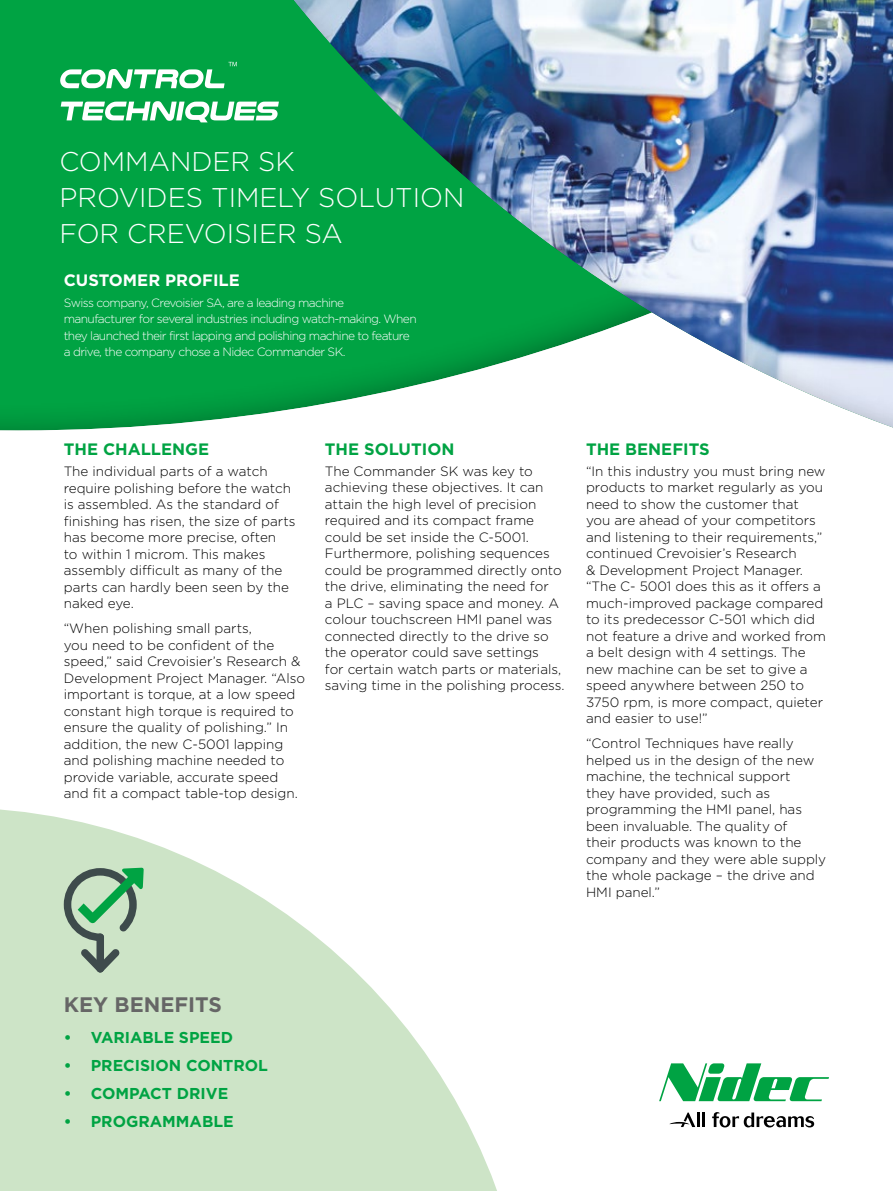
<style>
.page{position:relative;width:893px;height:1191px;background:#fff}
.page>*{position:absolute;margin:0;border:0;box-sizing:border-box;transform-origin:0 0}
.t1{font:300 27px/36px "Gotham";color:#fff}
.t2{font:700 21px "Gotham";color:#666}
.t3{font:700 16.5px "Gotham";color:#00a343}
.t4{font:700 16.5px "Gotham";color:#fff}
.t5{font:700 15.75px "Gotham";color:#00a343}
.t6{font:300 13.5px/16.5px "Gotham";color:#000}
.t7{font:300 12px/16.5px "Gotham";letter-spacing:-.05em;color:#fff}
</style>
<div class="page">
<svg style="left:0;top:809px;width:497px;height:382px;fill:#cde4c7"></svg>
<svg style="left:659px;top:1063px;width:170px;height:38px"></svg>
<svg style="left:712px;top:1112px;width:102px;height:15px"></svg>
<hr style="left:697px;top:1112px;width:3px;height:15px;background:#000">
<hr style="left:702px;top:1112px;width:3px;height:15px;background:#000">
<svg style="left:669px;top:1112px;width:26px;height:15px"></svg>
<div style="left:0;top:0;width:893px;height:431px;background:#00a343"></div>
<div style="left:204px;top:0;width:689px;height:496px;background:#000;opacity:.84"></div>
<svg style="left:61px;top:101px;width:218px;height:21px"></svg>
<svg style="left:60px;top:62px;width:177px;height:27px"></svg>
<div style="left:96px;top:933px;width:8px;height:39px;background:#3e4b4c;border-radius:4px"></div>
<svg style="left:81px;top:948px;width:39px;height:24px"></svg>
<svg style="left:64px;top:867px;width:80px;height:74px;background:#8db797"></svg>
<h1 class="t1" style="left:60px;top:143px;width:406px">COMMANDER SK<br>PROVIDES TIMELY SOLUTION<br>FOR CREVOISIER SA</h1>
<p class="t4" style="left:64px;top:271px;width:178px">CUSTOMER PROFILE</p>
<p class="t7" style="left:64px;top:294px;width:354px">Swiss company, Crevoisier SA, are a leading machine manufacturer for several industries including watch-making. When they launched their first lapping and polishing machine to feature a drive, the company chose a Nidec Commander SK.</p>
<p class="t3" style="left:64px;top:440px;width:147px">THE CHALLENGE</p>
<p class="t6" style="left:64px;top:463px;width:233px">The individual parts of a watch require polishing before the watch is assembled. As the standard of finishing has risen, the size of parts has become more precise, often<br>to within 1 microm. This makes assembly difficult as many of the parts can hardly been seen by the naked eye.</p>
<p class="t6" style="left:64px;top:620px;width:243px">“When polishing small parts,<br>you need to be confident of the speed,” said Crevoisier’s Research &amp; Development Project Manager. “Also important is torque, at a low speed constant high torque is required to ensure the quality of polishing.” In addition, the new C-5001 lapping and polishing machine needed to provide variable, accurate speed and fit a compact table-top design.</p>
<p class="t3" style="left:325px;top:440px;width:131px">THE SOLUTION</p>
<p class="t6" style="left:325px;top:462px;width:241px">The Commander SK was key to achieving these objectives. It can attain the high level of precision required and its compact frame could be set inside the C-5001.<br>Furthermore, polishing sequences could be programmed directly onto the drive, eliminating the need for<br>a PLC – saving space and money. A colour touchscreen HMI panel was connected directly to the drive so the operator could save settings<br>for certain watch parts or materials, saving time in the polishing process.</p>
<p class="t3" style="left:586px;top:440px;width:125px">THE BENEFITS</p>
<p class="t6" style="left:586px;top:462px;width:242px">“In this industry you must bring new products to market regularly as you need to show the customer that you are ahead of your competitors and listening to their requirements,” continued Crevoisier’s Research<br>&amp; Development Project Manager. “The C- 5001 does this as it offers a much-improved package compared to its predecessor C-501 which did not feature a drive and worked from a belt design with 4 settings. The new machine can be set to give a speed anywhere between 250 to<br>3750 rpm, is more compact, quieter and easier to use!”</p>
<p class="t6" style="left:586px;top:735px;width:242px">“Control Techniques have really helped us in the design of the new machine, the technical support<br>they have provided, such as programming the HMI panel, has been invaluable. The quality of<br>their products was known to the company and they were able supply the whole package – the drive and<br>HMI panel.”</p>
<h2 class="t2" style="left:64px;top:992px;width:160px">KEY BENEFITS</h2>
<p class="t5" style="left:64px;top:1028px;width:171px">• VARIABLE SPEED</p>
<p class="t5" style="left:64px;top:1056px;width:206px">• PRECISION CONTROL</p>
<p class="t5" style="left:64px;top:1084px;width:166px">• COMPACT DRIVE</p>
<p class="t5" style="left:64px;top:1112px;width:171px">• PROGRAMMABLE</p>
</div>
